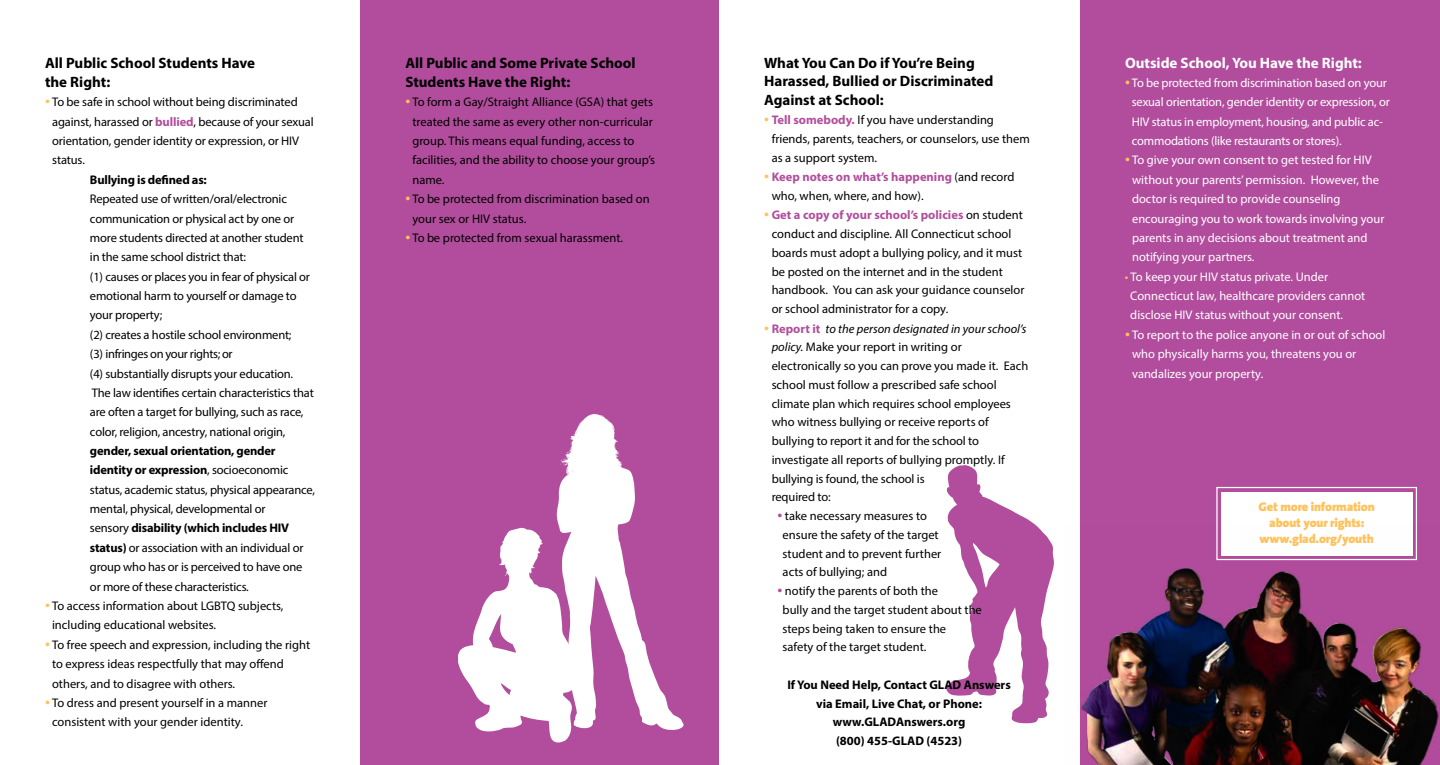
<style>
.page{position:relative;width:1440px;height:765px;background:#fff}
.page>*{position:absolute;margin:0;border:0;box-sizing:border-box;transform-origin:0 0}
.t1{font:700 15px/19.4px "Myriad Pro";color:#000}
.t2{font:700 15px "Myriad Pro";color:#fff}
.t3{font:12.5px/19.4px "Myriad Pro";color:#000}
.t4{font:12.5px/19.4px "Myriad Pro";color:#fff}
.t5{font:700 12.5px/18.8px "Myriad Pro";color:#000;text-align:center}
.t6{font:900 12.5px/16.2px "The Sans";letter-spacing:-.015em;color:#fec25c;text-align:center}
.s1{font-size:17.5px;color:#fec25c}
.s2{font-weight:700;color:#b24d9d}
.s3{font-weight:700}
.s4{font-style:italic}
.s5{font-size:17.5px;color:#b24d9d}
.s6{color:#fec25c}
</style>
<div class="page">
<div style="left:1080px;top:0;width:360px;height:765px;background:#b24d9d"></div>
<div style="left:1221px;top:492px;width:191px;height:63px;background:#fff"></div>
<div style="left:361px;top:0;width:358px;height:765px;background:#b24d9d"></div>
<svg style="left:946px;top:465px;width:108px;height:258px"></svg>
<img style="left:1081px;top:524px;width:358px;height:241px">
<svg style="left:458px;top:414px;width:226px;height:328px"></svg>
<div style="left:1216px;top:487px;width:201px;height:73px;border:1px solid #fff"></div>
<p class="t1" style="left:45px;top:52px;width:212px">All Public School Students Have the Right:</p>
<p class="t3" style="left:52px;top:92px;width:263px;text-indent:-7px"><span class="s1">•</span> To be safe in school without being discriminated against, harassed or <span class="s2">bullied</span>, because of your sexual orientation, gender identity or expression, or HIV status.</p>
<p class="t5" style="left:90px;top:170px;width:118px">Bullying is defined as:</p>
<p class="t3" style="left:90px;top:189px;width:225px">Repeated use of written/oral/electronic communication or physical act by one or more students directed at another student in the same school district that:<br>(1) causes or places you in fear of physical or emotional harm to yourself or damage to your property;<br>(2) creates a hostile school environment;<br>(3) infringes on your rights; or<br>(4) substantially disrupts your education.<br>The law identifies certain characteristics that are often a target for bullying, such as race, color, religion, ancestry, national origin,</p>
<p class="t3" style="left:90px;top:441px;width:226px"><span class="s3">gender, sexual orientation, gender identity or expression</span>, socioeconomic status, academic status, physical appearance, mental, physical, developmental or<br>sensory <span class="s3">disability (which includes HIV status)</span> or association with an individual or group who has or is perceived to have one or more of these characteristics.</p>
<p class="t3" style="left:52px;top:596px;width:233px;text-indent:-7px"><span class="s1">•</span> To access information about LGBTQ subjects, including educational websites.</p>
<p class="t3" style="left:52px;top:635px;width:260px;text-indent:-7px"><span class="s1">•</span> To free speech and expression, including the right to express ideas respectfully that may offend others, and to disagree with others.</p>
<p class="t3" style="left:52px;top:693px;width:217px;text-indent:-7px"><span class="s1">•</span> To dress and present yourself in a manner consistent with your gender identity.</p>
<p class="t1" style="left:405px;top:52px;width:232px">All Public and Some Private School<br>Students Have the Right:</p>
<p class="t3" style="left:412px;top:92px;width:244px;text-indent:-7px"><span class="s1">•</span> To form a Gay/Straight Alliance (GSA) that gets treated the same as every other non-curricular group. This means equal funding, access to facilities, and the ability to choose your group’s name.</p>
<p class="t3" style="left:413px;top:189px;width:239px;text-indent:-7px"><span class="s1">•</span> To be protected from discrimination based on your sex or HIV status.</p>
<p class="t3" style="left:405px;top:228px;width:219px"><span class="s1">•</span> To be protected from sexual harassment.</p>
<p class="t1" style="left:764px;top:53px;width:231px;line-height:18.8px">What You Can Do if You’re Being<br>Harassed, Bullied or Discriminated<br>Against at School:</p>
<p class="t3" style="left:772px;top:111px;width:260px;line-height:18.8px;text-indent:-8px"><span class="s1">•</span> <span class="s2">Tell somebody.</span> If you have understanding friends, parents, teachers, or counselors, use them as a support system.</p>
<p class="t3" style="left:772px;top:167px;width:244px;line-height:18.8px;text-indent:-8px"><span class="s1">•</span> <span class="s2">Keep notes on what’s happening</span> (and record who, when, where, and how).</p>
<p class="t3" style="left:772px;top:206px;width:254px;line-height:18.8px;text-indent:-8px"><span class="s1">•</span> <span class="s2">Get a copy of your school’s policies</span> on student conduct and discipline. All Connecticut school boards must adopt a bullying policy, and it must be posted on the internet and in the student handbook. You can ask your guidance counselor or school administrator for a copy.</p>
<p class="t3" style="left:772px;top:319px;width:258px;line-height:18.8px;text-indent:-8px"><span class="s1">•</span> <span class="s2">Report it</span> <span class="s4">to the person designated in your school’s policy.</span> Make your report in writing or electronically so you can prove you made it. Each school must follow a prescribed safe school climate plan which requires school employees who witness bullying or receive reports of bullying to report it and for the school to investigate all reports of bullying promptly. If bullying is found, the school is<br>required to:</p>
<p class="t3" style="left:783px;top:506px;width:160px;line-height:18.8px;text-indent:-5px"><span class="s5">•</span> take necessary measures to ensure the safety of the target student and to prevent further acts of bullying; and</p>
<p class="t3" style="left:783px;top:581px;width:201px;line-height:18.8px;text-indent:-5px"><span class="s5">•</span> notify the parents of both the<br>bully and the target student about the steps being taken to ensure the<br>safety of the target student.</p>
<p class="t5" style="left:787px;top:675px;width:225px">If You Need Help, Contact GLAD Answers via Email, Live Chat, or Phone: www.GLADAnswers.org<br>(800) 455-GLAD (4523)</p>
<p class="t2" style="left:1125px;top:53px;width:238px">Outside School, You Have the Right:</p>
<p class="t4" style="left:1132px;top:73px;width:259px;text-indent:-7px"><span class="s1">•</span> To be protected from discrimination based on your sexual orientation, gender identity or expression, or HIV status in employment, housing, and public ac&shy;commodations (like restaurants or stores).</p>
<p class="t4" style="left:1132px;top:150px;width:254px;text-indent:-7px"><span class="s1">•</span> To give your own consent to get tested for HIV without your parents’ permission. However, the doctor is required to provide counseling encouraging you to work towards involving your parents in any decisions about treatment and notifying your partners.</p>
<p class="t4" style="left:1130px;top:267px;width:237px;text-indent:-5px"><span class="s6">•</span> To keep your HIV status private. Under<br>Connecticut law, healthcare providers cannot disclose HIV status without your consent.</p>
<p class="t4" style="left:1132px;top:325px;width:255px;text-indent:-7px"><span class="s1">•</span> To report to the police anyone in or out of school who physically harms you, threatens you or vandalizes your property.</p>
<p class="t6" style="left:1259px;top:499px;width:118px">Get more information about your rights: www.glad.org/youth</p>
</div>
